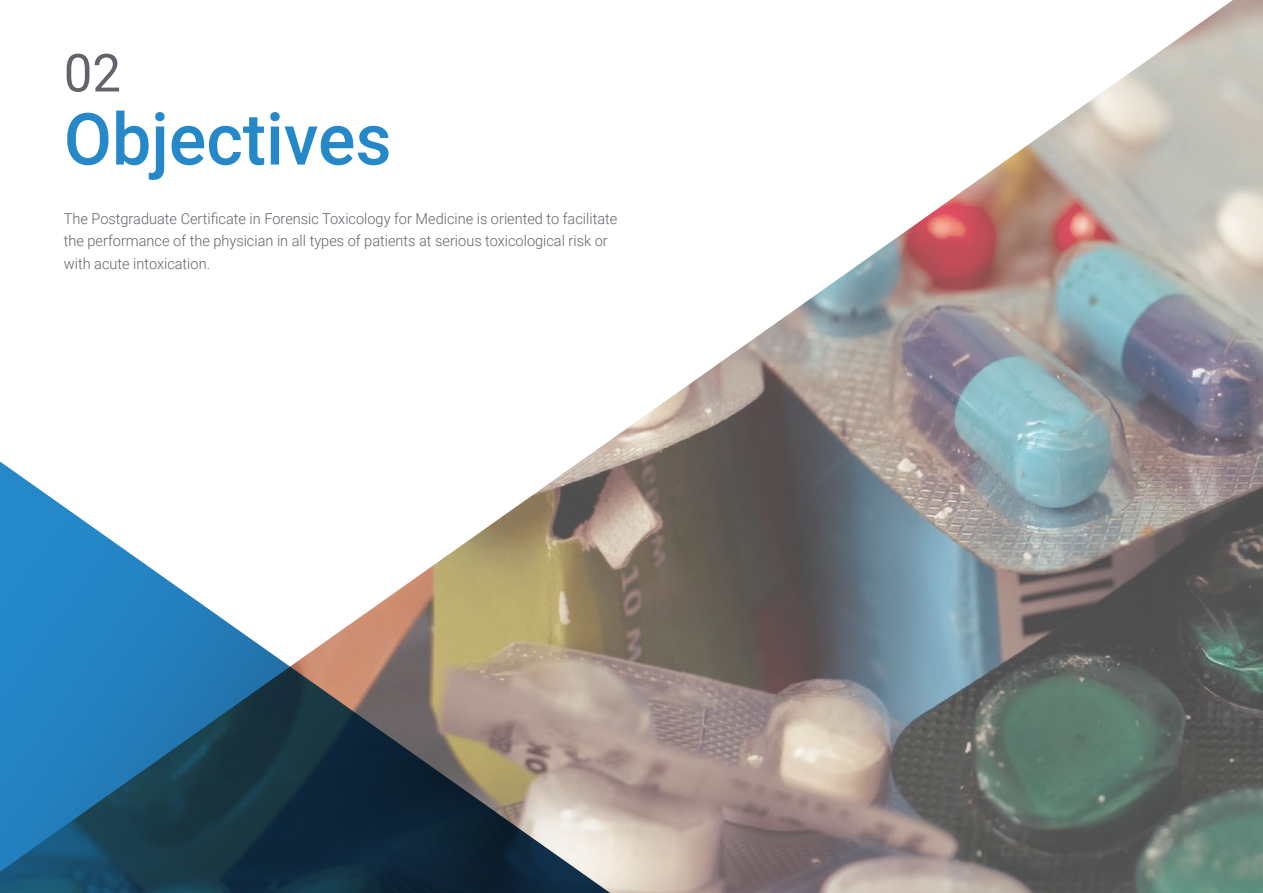
<style>
.page{position:relative;width:1263px;height:893px;background:#fff}
.page>*{position:absolute;margin:0;border:0;box-sizing:border-box;transform-origin:0 0}
.t1{font:500 72px "Roboto";color:#2488c9}
.t2{font:52.5px "Roboto";color:#61646a}
.t3{font:300 15px/22.5px "Roboto";color:#61646a}
</style>
<div class="page">
<img style="left:602px;top:0;width:661px;height:893px">
<svg style="left:0;top:446px;width:640px;height:447px"></svg>
<h2 class="t2" style="left:64px;top:36px;width:59px">02</h2>
<h1 class="t1" style="left:64px;top:89px;width:329px">Objectives</h1>
<p class="t3" style="left:64px;top:207px;width:555px">The Postgraduate Certificate in Forensic Toxicology for Medicine is oriented to facilitate the performance of the physician in all types of patients at serious toxicological risk or with acute intoxication.</p>
</div>
